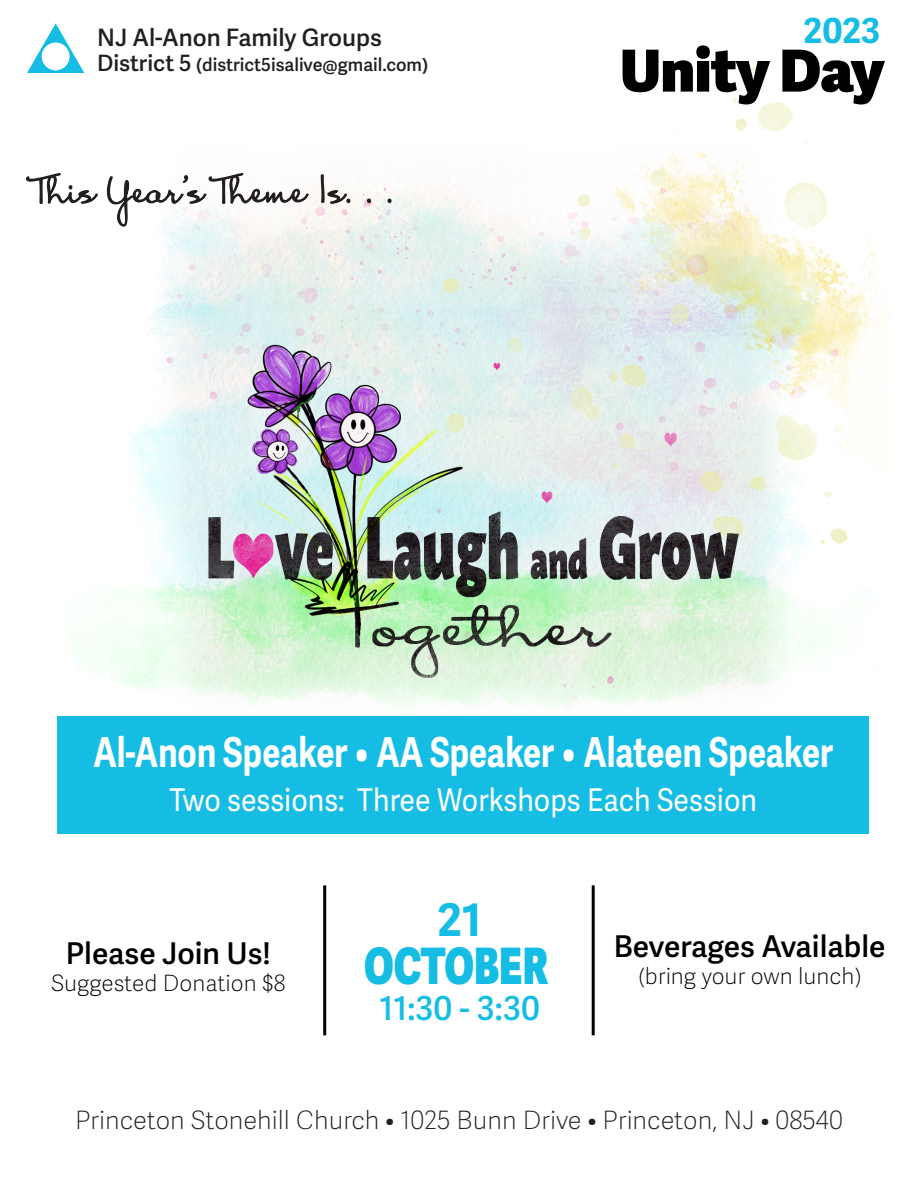
<style>
.page{position:relative;width:918px;height:1188px;background:#fff}
.page>*{position:absolute;margin:0;border:0;box-sizing:border-box;transform-origin:0 0}
.t1{font:800 57.9px "Adelle Sans";letter-spacing:-.005em;color:#000}
.t2{font:800 50.25px "Adelle Sans";color:#15bde5;scale:.78 1}
.t3{font:700 45px "Adelle Sans";color:#15bde5}
.t4{font:700 41.25px "Adelle Sans";color:#fff;scale:.8 1}
.t5{font:700 34.5px "Adelle Sans";color:#15bde5}
.t6{font:600 33px "Adelle Sans";color:#15bde5}
.t7{font:31.35px "Adelle Sans";color:#fff;scale:.91 1}
.t8{font:600 30px "Adelle Sans";color:#000}
.t9{font:100 25.35px "Adelle Sans";color:#231f20}
.t10{font:600 24px "Adelle Sans";color:#231f20}
.t11{font:100 22.5px "Adelle Sans";color:#000}
.t12{font:600 18px "Adelle Sans";color:#231f20}
.s1{font-size:22.5px}
</style>
<div class="page">
<img style="left:57px;top:67px;width:832px;height:675px">
<div style="left:58px;top:716px;width:811px;height:118px;background:#15bde5"></div>
<svg style="left:27px;top:23px;width:57px;height:50px"></svg>
<hr style="left:323px;top:885px;width:3px;height:150px;background:#000">
<hr style="left:592px;top:885px;width:3px;height:150px;background:#000">
<svg style="left:26px;top:172px;width:74px;height:33px"></svg>
<svg style="left:106px;top:172px;width:204px;height:55px"></svg>
<svg style="left:320px;top:173px;width:30px;height:32px"></svg>
<svg style="left:367px;top:199px;width:4px;height:4px"></svg>
<svg style="left:388px;top:199px;width:4px;height:4px"></svg>
<p class="t10" style="left:97px;top:23px;width:286px">NJ Al-Anon Family Groups</p>
<p class="t12" style="left:97px;top:54px;width:332px"><span class="s1">District 5</span> (district5isalive@gmail.com)</p>
<h3 class="t5" style="left:804px;top:9px;width:78px">2023</h3>
<h1 class="t1" style="left:620px;top:34px;width:265px">Unity Day</h1>
<h3 class="t4" style="left:93px;top:727px;width:926px">Al-Anon Speaker • AA Speaker • Alateen Speaker</h3>
<p class="t7" style="left:169px;top:782px;width:647px">Two sessions: Three Workshops Each Session</p>
<p class="t8" style="left:66px;top:936px;width:207px">Please Join Us!</p>
<p class="t11" style="left:51px;top:970px;width:236px">Suggested Donation $8</p>
<h3 class="t3" style="left:438px;top:893px;width:46px">21</h3>
<h2 class="t2" style="left:364px;top:934px;width:238px">OCTOBER</h2>
<h3 class="t6" style="left:379px;top:989px;width:162px">11:30 - 3:30</h3>
<p class="t8" style="left:614px;top:929px;width:273px">Beverages Available</p>
<p class="t11" style="left:639px;top:963px;width:224px">(bring your own lunch)</p>
<p class="t9" style="left:75px;top:1105px;width:770px">Princeton Stonehill Church • 1025 Bunn Drive • Princeton, NJ • 08540</p>
</div>
